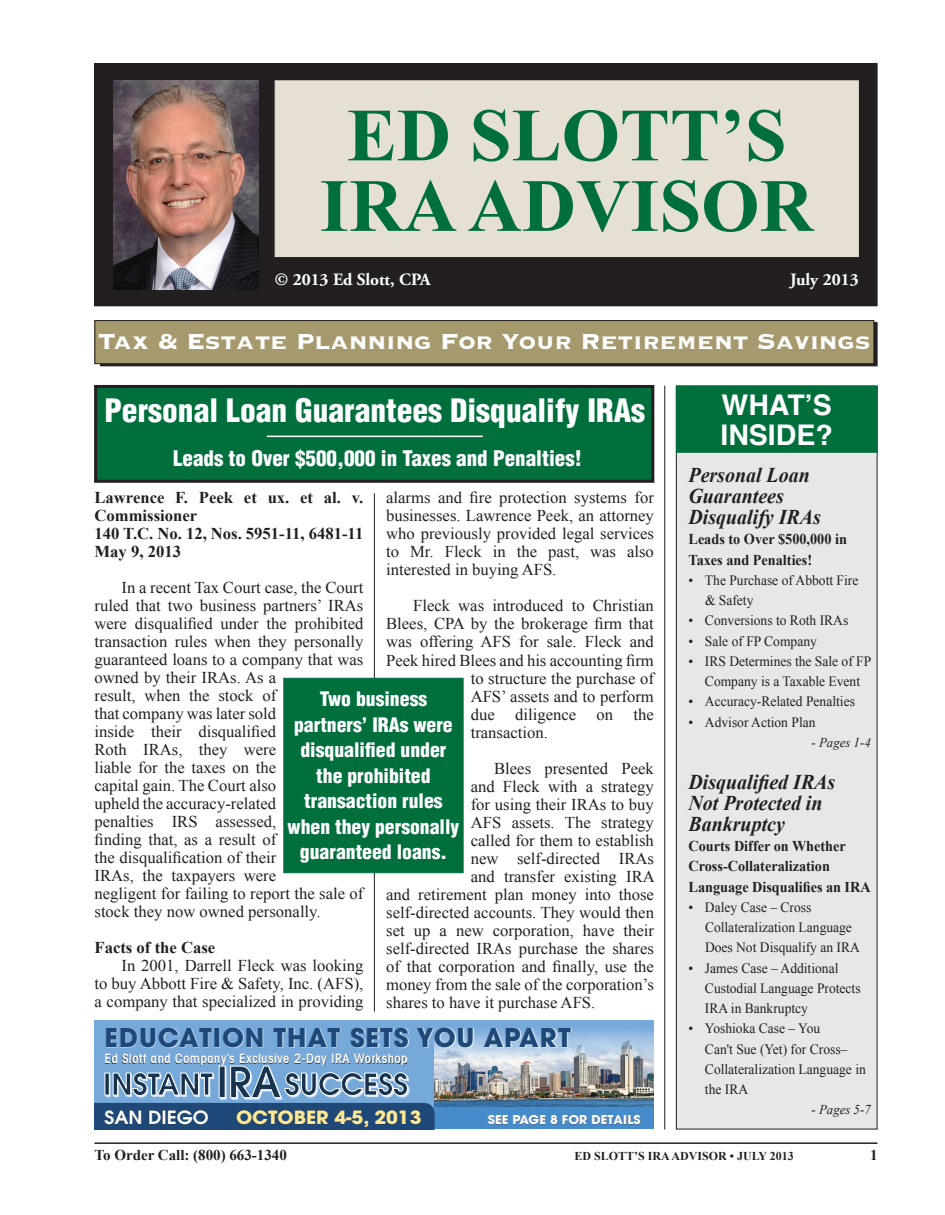
<style>
.page{position:relative;width:945px;height:1215px;background:#fff}
.page>*{position:absolute;margin:0;border:0;box-sizing:border-box;transform-origin:0 0}
.t1{font:700 75px/70.5px "Times New Roman";color:#006f3c;text-align:center}
.t2{font:900 condensed 31.5px "Helvetica";color:#fff}
.t3{font:28.5px "Copperplate Thirty Three BC";letter-spacing:-.01em;color:#fff}
.t4{font:700 28.5px/30px "Helvetica";color:#fff}
.t5{font:700 25.8px "Avant Garde";letter-spacing:.035em;color:#1d4878}
.t6{font:italic 700 21px/21px "Times New Roman";color:#231f20;scale:.95 1}
.t7{font:900 condensed 21px "Helvetica";color:#fff}
.t8{font:900 condensed 19.5px/25.5px "Helvetica";color:#fff;text-align:center}
.t9{font:700 18.15px "Avant Garde";color:#ffe894;scale:1.05 1}
.t10{font:600 18.15px "Avant Garde";color:#fff;scale:1.05 1}
.t11{font:700 17.25px "Adobe Garamond";color:#fff}
.t12{font:16.5px/18px "Times New Roman";color:#231f20;text-align:justify}
.t13{font:700 16.5px/18px "Times New Roman";color:#231f20}
.t14{font:700 15px/20.2px "Times New Roman";color:#231f20;scale:.95 1}
.t15{font:700 15px "Times New Roman";color:#231f20}
.t16{font:14.25px/20.2px "Times New Roman";color:#231f20;scale:.95 1}
.t17{font:italic 13.5px "Times New Roman";color:#231f20;scale:.95 1}
.t18{font:600 condensed 12.9px "Avant Garde";letter-spacing:.02em;color:#fff}
.t19{font:700 12.15px "Avant Garde";color:#fff;scale:1.05 1}
.t20{font:700 12px "Times New Roman";color:#231f20}
</style>
<div class="page">
<div style="left:676px;top:386px;width:201px;height:743px;background:#e6e7e9"></div>
<div style="left:676px;top:386px;width:202px;height:743px;border:1px solid #231f20"></div>
<div style="left:95px;top:64px;width:782px;height:242px;background:#231f20"></div>
<div style="left:94px;top:63px;width:784px;height:243px;border:1px solid #231f20"></div>
<div style="left:100px;top:322px;width:778px;height:44px;border:1px solid #231f20"></div>
<div style="left:95px;top:321px;width:779px;height:43px;background:#a7996e"></div>
<div style="left:94px;top:320px;width:780px;height:44px;border:1px solid #231f20"></div>
<div style="left:275px;top:80px;width:584px;height:177px;background:#e6e0d2;border:1px solid #e6e0d2"></div>
<div style="left:676px;top:386px;width:202px;height:67px;background:#006f3c;border:1px solid #006f3c"></div>
<hr style="left:94px;top:1142px;width:784px;height:2px;background:#231f20">
<hr style="left:664px;top:386px;width:1px;height:743px;background:#231f20">
<hr style="left:374px;top:493px;width:1px;height:519px;background:#231f20">
<img style="left:113px;top:80px;width:145px;height:210px">
<div style="left:94px;top:1020px;width:560px;height:108px;background:#75a9da"></div>
<img style="left:435px;top:1030px;width:219px;height:77px">
<div style="left:107px;top:1027px;width:465px;height:22px;background:#fff;opacity:.75"></div>
<div style="left:105px;top:1054px;width:302px;height:12px;background:#231f20;opacity:.75"></div>
<div style="left:400px;top:1107px;width:254px;height:22px;background:#478cca"></div>
<svg style="left:94px;top:1063px;width:341px;height:66px"></svg>
<div style="left:105px;top:1110px;width:536px;height:17px;background:#231f20;opacity:.75"></div>
<div style="left:96px;top:386px;width:557px;height:95px;background:#006f3c"></div>
<div style="left:94px;top:385px;width:560px;height:98px;border:3px solid #231f20"></div>
<div style="left:283px;top:678px;width:181px;height:195px;background:#006f3c;border:1px solid #006f3c"></div>
<hr style="left:267px;top:436px;width:216px;height:1px;background:#fff">
<h1 class="t1" style="left:320px;top:98px;width:495px">ED SLOTT’S<br>IRA ADVISOR</h1>
<p class="t11" style="left:275px;top:270px;width:157px">© 2013 Ed Slott, CPA</p>
<p class="t11" style="left:790px;top:270px;width:70px">July 2013</p>
<h3 class="t3" style="left:98px;top:327px;width:774px">Tax &amp; Estate Planning For Your Retirement Savings</h3>
<h2 class="t2" style="left:104px;top:391px;width:542px">Personal Loan Guarantees Disqualify IRAs</h2>
<p class="t7" style="left:173px;top:446px;width:410px">Leads to Over $500,000 in Taxes and Penalties!</p>
<p class="t12" style="left:386px;top:489px;width:269px">alarms and fire protection systems for businesses. Lawrence Peek, an attorney who previously provided legal services to Mr. Fleck in the past, was also interested in buying AFS.</p>
<p class="t12" style="left:413px;top:597px;width:242px">Fleck was introduced to Christian</p>
<p class="t12" style="left:386px;top:615px;width:269px">Blees, CPA by the brokerage firm that</p>
<p class="t12" style="left:386px;top:633px;width:269px">was offering AFS for sale. Fleck and</p>
<p class="t12" style="left:386px;top:651px;width:269px">Peek hired Blees and his accounting firm</p>
<p class="t12" style="left:471px;top:669px;width:185px">to structure the purchase of</p>
<p class="t12" style="left:471px;top:687px;width:185px">AFS’ assets and to perform</p>
<p class="t12" style="left:471px;top:705px;width:185px">due diligence on the</p>
<p class="t12" style="left:471px;top:723px;width:79px">transaction.</p>
<p class="t12" style="left:494px;top:759px;width:161px">Blees presented Peek</p>
<p class="t12" style="left:471px;top:777px;width:185px">and Fleck with a strategy</p>
<p class="t12" style="left:471px;top:795px;width:185px">for using their IRAs to buy</p>
<p class="t12" style="left:471px;top:813px;width:185px">AFS assets. The strategy</p>
<p class="t12" style="left:471px;top:831px;width:185px">called for them to establish</p>
<p class="t12" style="left:471px;top:849px;width:185px">new self-directed IRAs</p>
<p class="t12" style="left:471px;top:867px;width:186px">and transfer existing IRA</p>
<p class="t12" style="left:386px;top:885px;width:269px">and retirement plan money into those</p>
<p class="t12" style="left:386px;top:903px;width:269px">self-directed accounts. They would then</p>
<p class="t12" style="left:386px;top:921px;width:269px">set up a new corporation, have their</p>
<p class="t12" style="left:386px;top:939px;width:269px">self-directed IRAs purchase the shares</p>
<p class="t12" style="left:386px;top:957px;width:269px">of that corporation and finally, use the</p>
<p class="t12" style="left:386px;top:975px;width:269px">money from the sale of the corporation’s</p>
<p class="t12" style="left:386px;top:993px;width:211px">shares to have it purchase AFS.</p>
<h3 class="t5" style="left:105px;top:1020px;width:468px">EDUCATION THAT SETS YOU APART</h3>
<p class="t18" style="left:105px;top:1051px;width:305px">Ed Slott and Company’s Exclusive 2-Day IRA Workshop</p>
<p class="t13" style="left:94px;top:488px;width:270px">Lawrence F. Peek et ux. et al. v.<br>Commissioner<br>140 T.C. No. 12, Nos. 5951-11, 6481-11<br>May 9, 2013</p>
<p class="t12" style="left:94px;top:578px;width:270px;text-align:left;text-indent:27px">In a recent Tax Court case, the Court ruled that two business partners’ IRAs were disqualified under the prohibited transaction rules when they personally guaranteed loans to a company that was owned by their IRAs. As a<br>result, when the stock of<br>that company was later sold<br>inside their disqualified<br>Roth IRAs, they were<br>liable for the taxes on the<br>capital gain. The Court also<br>upheld the accuracy-related<br>penalties IRS assessed,<br>finding that, as a result of<br>the disqualification of their<br>IRAs, the taxpayers were<br>negligent for failing to report the sale of stock they now owned personally.</p>
<p class="t13" style="left:95px;top:938px;width:122px">Facts of the Case</p>
<p class="t12" style="left:95px;top:956px;width:270px;text-indent:27px">In 2001, Darrell Fleck was looking to buy Abbott Fire &amp; Safety, Inc. (AFS), a company that specialized in providing</p>
<p class="t8" style="left:288px;top:686px;width:173px">Two business partners’ IRAs were disqualified under the prohibited transaction rules when they personally guaranteed loans.</p>
<p class="t10" style="left:105px;top:1105px;width:101px">SAN DIEGO</p>
<p class="t9" style="left:236px;top:1105px;width:178px">OCTOBER 4-5, 2013</p>
<p class="t19" style="left:488px;top:1111px;width:147px">SEE PAGE 8 FOR DETAILS</p>
<h3 class="t4" style="left:720px;top:391px;width:114px">WHAT’S<br>INSIDE?</h3>
<p class="t6" style="left:688px;top:464px;width:141px">Personal Loan<br>Guarantees<br>Disqualify IRAs</p>
<p class="t14" style="left:689px;top:529px;width:168px">Leads to Over $500,000 in<br>Taxes and Penalties!</p>
<p class="t16" style="left:705px;top:570px;width:163px;text-indent:-17px">• The Purchase of Abbott Fire &amp; Safety</p>
<p class="t16" style="left:689px;top:610px;width:170px">• Conversions to Roth IRAs</p>
<p class="t16" style="left:689px;top:631px;width:137px">• Sale of FP Company</p>
<p class="t16" style="left:689px;top:651px;width:194px;text-align:center">• IRS Determines the Sale of FP<br>Company is a Taxable Event</p>
<p class="t16" style="left:688px;top:691px;width:177px">• Accuracy-Related Penalties</p>
<p class="t16" style="left:688px;top:712px;width:135px">• Advisor Action Plan</p>
<p class="t17" style="left:812px;top:733px;width:64px">- Pages 1-4</p>
<p class="t6" style="left:689px;top:771px;width:156px">Disqualified IRAs<br>Not Protected in<br>Bankruptcy</p>
<p class="t14" style="left:689px;top:836px;width:193px">Courts Differ on Whether<br>Cross-Collateralization<br>Language Disqualifies an IRA</p>
<p class="t16" style="left:705px;top:897px;width:165px;text-indent:-17px">• Daley Case – Cross<br>Collateralization Language<br>Does Not Disqualify an IRA</p>
<p class="t16" style="left:705px;top:958px;width:165px;text-indent:-16px">• James Case – Additional<br>Custodial Language Protects<br>IRA in Bankruptcy</p>
<p class="t16" style="left:705px;top:1018px;width:171px;text-indent:-16px">• Yoshioka Case – You<br>Can't Sue (Yet) for Cross–<br>Collateralization Language in the IRA</p>
<p class="t17" style="left:812px;top:1101px;width:64px">- Pages 5-7</p>
<p class="t15" style="left:94px;top:1145px;width:194px">To Order Call: (800) 663-1340</p>
<p class="t20" style="left:574px;top:1148px;width:221px">ED SLOTT’S IRA ADVISOR • July 2013</p>
<p class="t15" style="left:870px;top:1145px;width:9px">1</p>
</div>
